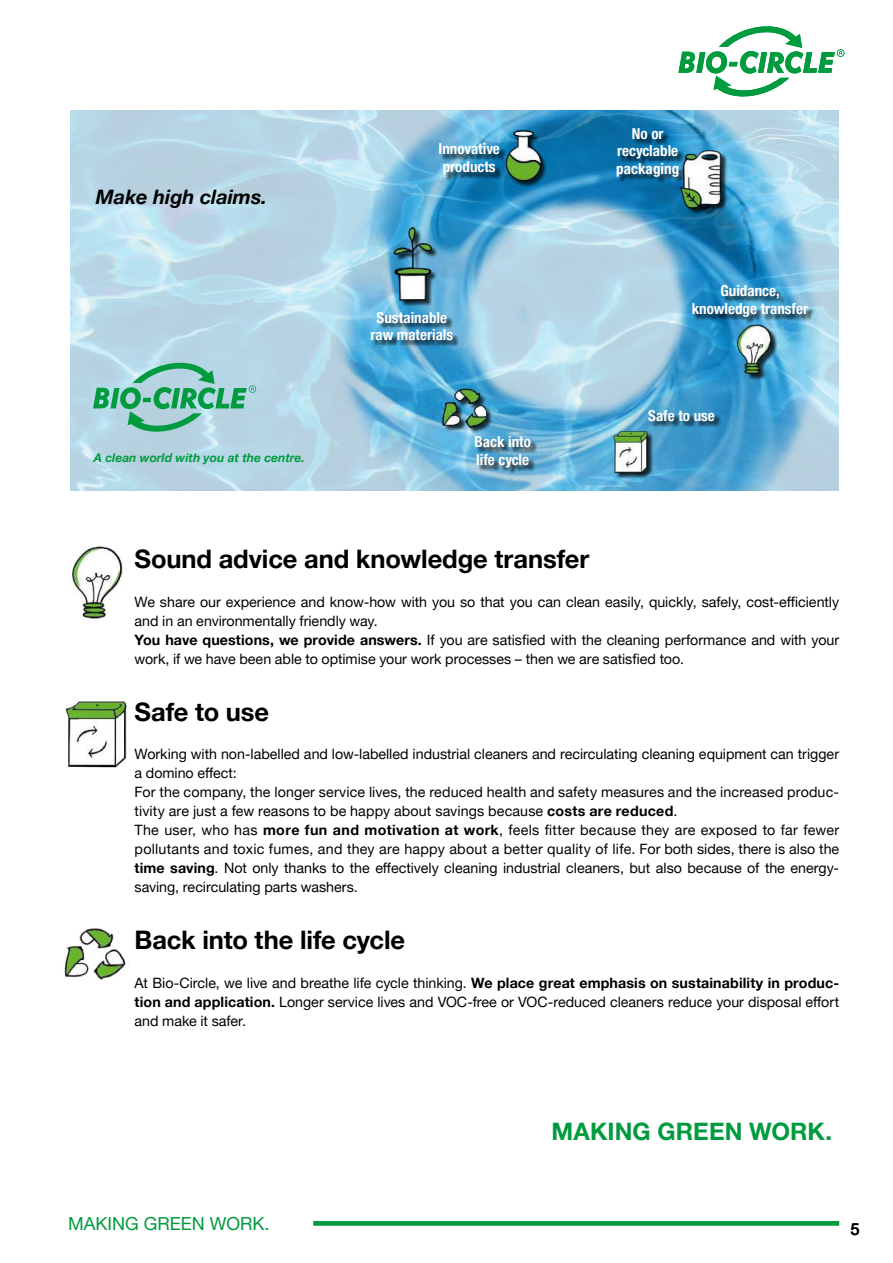
<style>
.page{position:relative;width:893px;height:1263px;background:#fff}
.page>*{position:absolute;margin:0;border:0;box-sizing:border-box;transform-origin:0 0}
.t1{font:700 25.5px "Helvetica Neue LTW1 G";letter-spacing:-.005em;color:#000}
.t2{font:700 24px "Helvetica Neue LTW1 G";letter-spacing:.005em;color:#009b3e}
.t3{font:italic 700 19.95px "Helvetica Neue LTW1 G";color:#000}
.t4{font:18px "Helvetica Neue LTW1 G";color:#009b3e}
.t5{font:500 16.5px "Helvetica Neue LTW1 G";color:#000}
.t6{font:700 condensed 15px/17.5px "Helvetica Neue LTW1 G";color:#fff;text-align:center}
.t7{font:14.25px/19px "Helvetica Neue LTW1 G";color:#000}
.t8{font:italic 700 12px "Helvetica Neue LTW1 G";color:#009b3e}
.s1{font-weight:700}
</style>
<div class="page">
<svg style="left:678px;top:26px;width:166px;height:71px"></svg>
<hr style="left:0;top:1221px;width:839px;height:4px;background:#009b3e">
<svg style="left:0;top:1221px;width:313px;height:4px"></svg>
<img style="left:71px;top:111px;width:767px;height:379px">
<svg style="left:93px;top:363px;width:163px;height:71px;background:#8ac7bc"></svg>
<div style="left:650px;top:411px;width:72px;height:17px;background:#000;opacity:.75"></div>
<div style="left:618px;top:129px;width:67px;height:54px;background:#000;opacity:.75"></div>
<img style="left:593px;top:410px;width:71px;height:80px">
<div style="left:476px;top:438px;width:62px;height:36px;background:#000;opacity:.75"></div>
<div style="left:372px;top:313px;width:88px;height:34px;background:#000;opacity:.75"></div>
<div style="left:440px;top:145px;width:67px;height:37px;background:#000;opacity:.75"></div>
<img style="left:480px;top:118px;width:71px;height:68px">
<div style="left:395px;top:228px;width:43px;height:79px;background:#000;opacity:.75"></div>
<img style="left:370px;top:204px;width:92px;height:101px">
<img style="left:648px;top:125px;width:105px;height:106px">
<div style="left:443px;top:390px;width:49px;height:44px;background:#000;opacity:.75"></div>
<img style="left:403px;top:381px;width:82px;height:70px">
<img style="left:708px;top:324px;width:72px;height:75px">
<div style="left:693px;top:287px;width:122px;height:37px;background:#000;opacity:.75"></div>
<img style="left:64px;top:928px;width:62px;height:52px">
<img style="left:65px;top:699px;width:62px;height:69px">
<img style="left:72px;top:546px;width:51px;height:73px">
<h3 class="t3" style="left:96px;top:184px;width:172px">Make high claims.</h3>
<p class="t8" style="left:94px;top:450px;width:213px">A clean world with you at the centre.</p>
<p class="t6" style="left:438px;top:140px;width:63px;text-align:left">Innovative products</p>
<p class="t6" style="left:371px;top:309px;width:84px">Sustainable raw materials</p>
<p class="t6" style="left:474px;top:433px;width:58px;text-align:left">Back into life cycle</p>
<p class="t6" style="left:616px;top:125px;width:64px">No or recyclable packaging</p>
<p class="t6" style="left:692px;top:282px;width:118px">Guidance, knowledge transfer</p>
<p class="t6" style="left:648px;top:407px;width:68px">Safe to use</p>
<h1 class="t1" style="left:135px;top:544px;width:456px">Sound advice and knowledge transfer</h1>
<p class="t7" style="left:135px;top:592px;width:706px">We share our experience and know-how with you so that you can clean easily, quickly, safely, cost-efficiently and in an environmentally friendly way.<br><span class="s1">You have questions, we provide answers.</span> If you are satisfied with the cleaning performance and with your work, if we have been able to optimise your work processes – then we are satisfied too.</p>
<h1 class="t1" style="left:135px;top:696px;width:136px">Safe to use</h1>
<p class="t7" style="left:135px;top:744px;width:706px">Working with non-labelled and low-labelled industrial cleaners and recirculating cleaning equipment can trigger a domino effect:<br>For the company, the longer service lives, the reduced health and safety measures and the increased produc&shy;tivity are just a few reasons to be happy about savings because <span class="s1">costs are reduced</span>.<br>The user, who has <span class="s1">more fun and motivation at work</span>, feels fitter because they are exposed to far fewer pollutants and toxic fumes, and they are happy about a better quality of life. For both sides, there is also the <span class="s1">time saving</span>. Not only thanks to the effectively cleaning industrial cleaners, but also because of the energy&shy;saving, recirculating parts washers.</p>
<h1 class="t1" style="left:135px;top:925px;width:272px">Back into the life cycle</h1>
<p class="t7" style="left:135px;top:973px;width:706px;text-align:justify">At Bio-Circle, we live and breathe life cycle thinking. <span class="s1">We place great emphasis on sustainability in produc&shy;tion and application.</span> Longer service lives and VOC-free or VOC-reduced cleaners reduce your disposal effort and make it safer.</p>
<h2 class="t2" style="left:552px;top:1116px;width:282px">MAKING GREEN WORK.</h2>
<p class="t4" style="left:68px;top:1212px;width:203px">MAKING GREEN WORK.</p>
<p class="t5" style="left:850px;top:1219px;width:11px">5</p>
</div>
